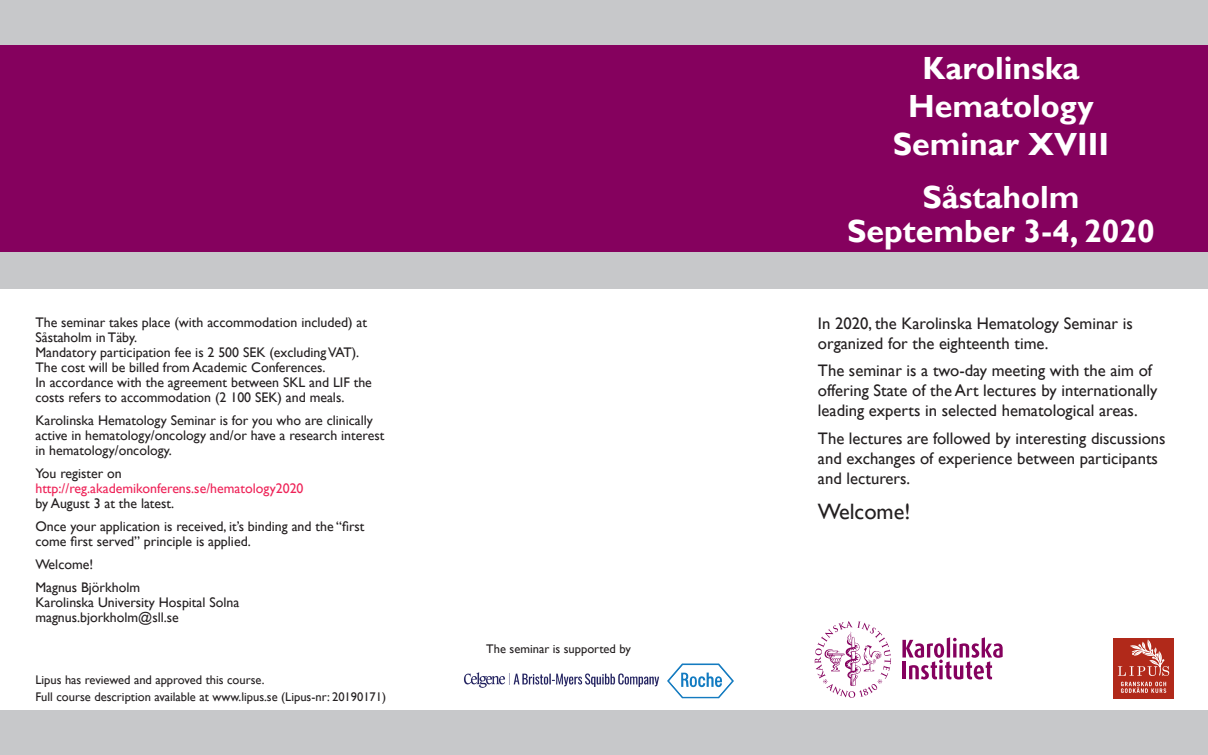
<style>
.page{position:relative;width:1208px;height:755px;background:#fff}
.page>*{position:absolute;margin:0;border:0;box-sizing:border-box;transform-origin:0 0}
.t1{font:700 32px "Gill Sans";color:#fff}
.t2{font:22.2px "Gill Sans";color:#231f20}
.t3{font:16.7px/20px "Gill Sans";color:#231f20}
.t4{font:13.9px/15px "Gill Sans";color:#231f20}
.t5{font:13.9px "Gill Sans";color:#ee2358}
.t6{font:12.5px/16.7px "Gill Sans";color:#231f20}
</style>
<div class="page">
<div style="left:0;top:45px;width:1208px;height:207px;background:#85015e"></div>
<div style="left:0;top:0;width:1208px;height:45px;background:#c7c8ca"></div>
<div style="left:0;top:252px;width:1208px;height:36px;background:#c7c8ca"></div>
<svg style="left:902px;top:637px;width:100px;height:42px"></svg>
<svg style="left:814px;top:621px;width:77px;height:76px"></svg>
<svg style="left:667px;top:663px;width:67px;height:35px"></svg>
<div style="left:0;top:710px;width:1208px;height:44px;background:#c7c8ca"></div>
<div style="left:1113px;top:637px;width:60px;height:61px;background:#b1291a"></div>
<svg style="left:1117px;top:639px;width:52px;height:53px"></svg>
<img style="left:463px;top:672px;width:196px;height:16px">
<p class="t4" style="left:35px;top:314px;width:333px">The seminar takes place (with accommodation included) at<br>Såstaholm in Täby.</p>
<p class="t4" style="left:35px;top:344px;width:325px">Mandatory participation fee is 2 500 SEK (excluding VAT).</p>
<p class="t4" style="left:35px;top:359px;width:292px">The cost will be billed from Academic Conferences.</p>
<p class="t4" style="left:35px;top:374px;width:338px">In accordance with the agreement between SKL and LIF the costs refers to accommodation (2 100 SEK) and meals.</p>
<p class="t4" style="left:35px;top:412px;width:350px">Karolinska Hematology Seminar is for you who are clinically active in hematology/oncology and/or have a research interest in hematology/oncology.</p>
<p class="t4" style="left:35px;top:465px;width:88px">You register on</p>
<p class="t5" style="left:35px;top:479px;width:270px">http://reg.akademikonferens.se/hematology2020</p>
<p class="t4" style="left:35px;top:495px;width:140px">by August 3 at the latest.</p>
<p class="t4" style="left:35px;top:518px;width:331px">Once your application is received, it’s binding and the “first come first served” principle is applied.</p>
<p class="t4" style="left:35px;top:556px;width:59px">Welcome!</p>
<p class="t4" style="left:35px;top:579px;width:106px">Magnus Björkholm</p>
<p class="t4" style="left:35px;top:594px;width:205px">Karolinska University Hospital Solna</p>
<p class="t4" style="left:35px;top:609px;width:145px">magnus.bjorkholm@sll.se</p>
<p class="t6" style="left:35px;top:671px;width:352px">Lipus has reviewed and approved this course.<br>Full course description available at www.lipus.se (Lipus-nr: 20190171)</p>
<p class="t6" style="left:486px;top:640px;width:146px">The seminar is supported by</p>
<p class="t1" style="left:922px;top:48px;width:158px">Karolinska</p>
<p class="t1" style="left:908px;top:87px;width:187px">Hematology</p>
<p class="t1" style="left:893px;top:125px;width:218px">Seminar XVIII</p>
<p class="t1" style="left:922px;top:178px;width:158px">Såstaholm</p>
<p class="t1" style="left:847px;top:211px;width:309px">September 3-4, 2020</p>
<p class="t3" style="left:818px;top:313px;width:316px">In 2020, the Karolinska Hematology Seminar is</p>
<p class="t3" style="left:818px;top:333px;width:232px">organized for the eighteenth time.</p>
<p class="t3" style="left:818px;top:361px;width:341px">The seminar is a two-day meeting with the aim of offering State of the Art lectures by internationally leading experts in selected hematological areas.</p>
<p class="t3" style="left:818px;top:428px;width:349px">The lectures are followed by interesting discussions and exchanges of experience between participants and lecturers.</p>
<p class="t2" style="left:818px;top:498px;width:94px">Welcome!</p>
</div>
